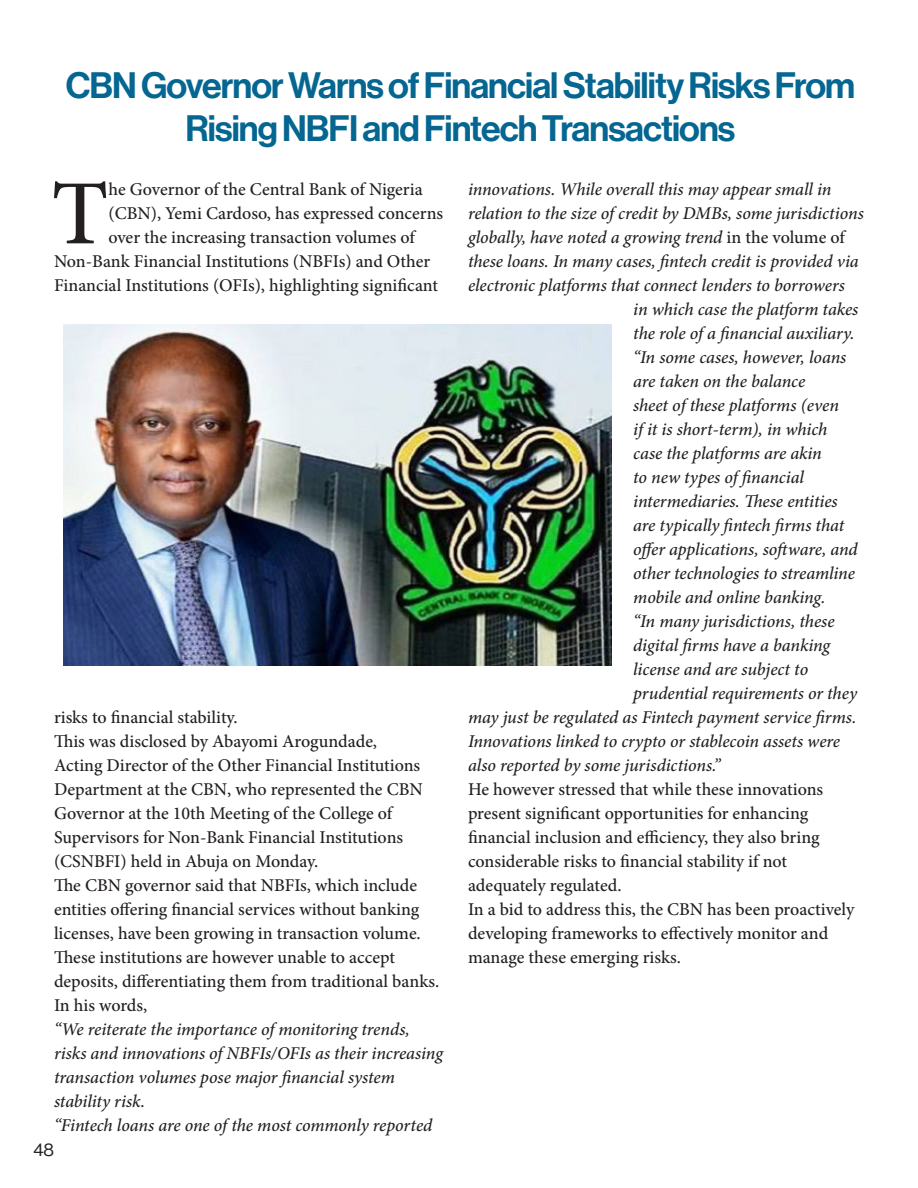
<style>
.page{position:relative;width:918px;height:1188px;background:#fff}
.page>*{position:absolute;margin:0;border:0;box-sizing:border-box;transform-origin:0 0}
.body_text{font:500 91.8px "Minion Pro";color:#231f20}
.Headline{font:36px/43.2px "Neue Haas Display Mediu";letter-spacing:-.025em;color:#046691;text-align:center}
.body_text-2{font:500 18px/24px "Minion Pro";color:#231f20}
.body_text-3{font:italic 500 18px/24px "Minion Pro";letter-spacing:-.005em;color:#231f20}
.t1{font:18px "Neue Haas Display";color:#231f20}
.s1{font-style:normal}
</style>
<div class="page">
<img style="left:63px;top:324px;width:549px;height:342px">
<p class="Headline" style="left:66px;top:64px;width:791px">CBN Governor Warns of Financial Stability Risks From<br>Rising NBFI and Fintech Transactions</p>
<p class="body_text" style="left:51px;top:152px;width:59px">T</p>
<p class="body_text-2" style="left:108px;top:178px;width:316px">he Governor of the Central Bank of Nigeria</p>
<p class="body_text-3" style="left:468px;top:178px;width:365px">innovations. While overall this may appear small in</p>
<p class="body_text-3" style="left:468px;top:202px;width:397px">relation to the size of credit by DMBs, some jurisdictions</p>
<p class="body_text-3" style="left:468px;top:226px;width:378px">globally, have noted a growing trend <span class="s1">in the volume of</span></p>
<p class="body_text-3" style="left:468px;top:250px;width:392px">these loans. In many cases, fintech credit is provided via</p>
<p class="body_text-3" style="left:468px;top:274px;width:378px">electronic platforms that connect lenders to borrowers</p>
<p class="body_text-3" style="left:633px;top:298px;width:227px">in which case the platform takes</p>
<p class="body_text-3" style="left:633px;top:322px;width:223px">the role of a financial auxiliary.</p>
<p class="body_text-3" style="left:633px;top:346px;width:226px">“In some cases, however, loans are taken on the balance<br>sheet of these platforms (even<br>if it is short-term), in which case the platforms are akin<br>to new types of financial intermediaries. These entities are typically fintech firms that offer applications, software, and other technologies to streamline mobile and online banking.</p>
<p class="body_text-3" style="left:633px;top:610px;width:203px">“In many jurisdictions, these</p>
<p class="body_text-3" style="left:633px;top:634px;width:198px">digital firms have a banking</p>
<p class="body_text-3" style="left:633px;top:658px;width:176px">license and are subject to</p>
<p class="body_text-3" style="left:633px;top:682px;width:225px">prudential requirements or they</p>
<p class="body_text-3" style="left:468px;top:706px;width:390px">may just be regulated as Fintech payment service firms.</p>
<p class="body_text-3" style="left:468px;top:730px;width:374px">Innovations linked to crypto or stablecoin assets were</p>
<p class="body_text-3" style="left:468px;top:754px;width:254px">also reported by some jurisdictions.”</p>
<p class="body_text-2" style="left:468px;top:778px;width:357px">He however stressed that while these innovations present significant opportunities for enhancing financial inclusion and efficiency, they also bring considerable risks to financial stability if not adequately regulated.</p>
<p class="body_text-2" style="left:468px;top:898px;width:388px">In a bid to address this, the CBN has been proactively developing frameworks to effectively monitor and manage these emerging risks.</p>
<p class="body_text-2" style="left:108px;top:202px;width:336px">(CBN), Yemi Cardoso, has expressed concerns</p>
<p class="body_text-2" style="left:108px;top:226px;width:308px">over the increasing transaction volumes of</p>
<p class="body_text-2" style="left:54px;top:250px;width:378px">Non-Bank Financial Institutions (NBFIs) and Other</p>
<p class="body_text-2" style="left:54px;top:274px;width:386px">Financial Institutions (OFIs), highlighting significant</p>
<p class="body_text-2" style="left:54px;top:706px;width:185px">risks to financial stability.</p>
<p class="body_text-2" style="left:54px;top:730px;width:370px">This was disclosed by Abayomi Arogundade, Acting Director of the Other Financial Institutions Department at the CBN, who represented the CBN Governor at the 10th Meeting of the College of Supervisors for Non-Bank Financial Institutions (CSNBFI) held in Abuja on Monday.</p>
<p class="body_text-2" style="left:54px;top:874px;width:387px">The CBN governor said that NBFIs, which include entities offering financial services without banking licenses, have been growing in transaction volume.<br>These institutions are however unable to accept deposits, differentiating them from traditional banks.</p>
<p class="body_text-2" style="left:54px;top:994px;width:95px">In his words,</p>
<p class="body_text-3" style="left:54px;top:1018px;width:391px">“We reiterate the importance of monitoring trends, risks and innovations of NBFIs/OFIs as their increasing transaction volumes pose major financial system stability risk.</p>
<p class="body_text-3" style="left:54px;top:1114px;width:380px">“Fintech loans are one of the most commonly reported</p>
<p class="t1" style="left:34px;top:1140px;width:22px">48</p>
</div>
